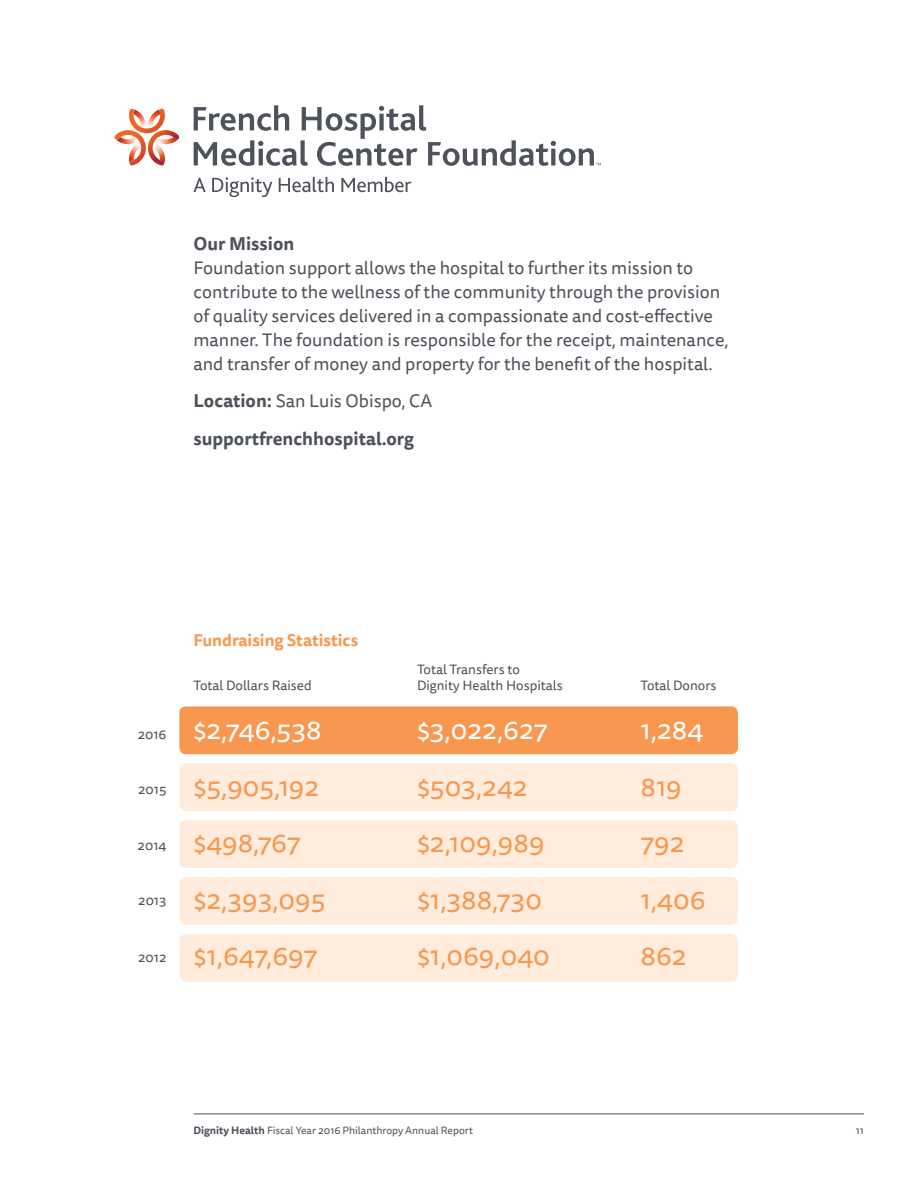
<style>
.page{position:relative;width:918px;height:1188px;background:#fff}
.page>*{position:absolute;margin:0;border:0;box-sizing:border-box;transform-origin:0 0}
.t1{font:27px "Tisa Sans Pro";color:#f89850}
.t2{font:27px "Tisa Sans Pro";color:#fff}
.t3{font:18px/24px "Tisa Sans Pro";color:#4d525a}
.t4{font:700 18px/37.5px "Tisa Sans Pro";color:#4d525a}
.t5{font:700 16.5px "Tisa Sans Pro";color:#f89850}
.t6{font:13.5px "Tisa Sans Pro";color:#4d525a}
.t7{font:10.5px "Tisa Sans Pro";color:#4d525a}
.s1{font-weight:400}
.s2{font-weight:700}
</style>
<div class="page">
<hr style="left:194px;top:1114px;width:670px;height:1px;background:#4d525a">
<div style="left:179px;top:763px;width:559px;height:48px;background:#ffecdd;border-radius:7px"></div>
<div style="left:179px;top:706px;width:559px;height:48px;background:#f89850;border-radius:7px"></div>
<div style="left:179px;top:820px;width:559px;height:48px;background:#ffecdd;border-radius:7px"></div>
<div style="left:179px;top:877px;width:559px;height:48px;background:#ffecdd;border-radius:7px"></div>
<div style="left:179px;top:934px;width:559px;height:48px;background:#ffecdd;border-radius:7px"></div>
<svg style="left:194px;top:105px;width:407px;height:61px"></svg>
<svg style="left:193px;top:178px;width:13px;height:14px"></svg>
<svg style="left:212px;top:177px;width:60px;height:20px"></svg>
<svg style="left:279px;top:177px;width:55px;height:15px"></svg>
<svg style="left:341px;top:177px;width:70px;height:15px"></svg>
<svg style="left:114px;top:109px;width:66px;height:57px"></svg>
<img style="left:155px;top:140px;width:22px;height:4px">
<img style="left:155px;top:137px;width:22px;height:3px">
<p class="t4" style="left:194px;top:225px;width:102px">Our Mission</p>
<p class="t3" style="left:194px;top:256px;width:537px">Foundation support allows the hospital to further its mission to contribute to the wellness of the community through the provision of quality services delivered in a compassionate and cost-effective manner. The foundation is responsible for the receipt, maintenance, and transfer of money and property for the benefit of the hospital.</p>
<p class="t4" style="left:194px;top:382px;width:240px">Location: <span class="s1">San Luis Obispo, CA </span>supportfrenchhospital.org</p>
<p class="t6" style="left:138px;top:725px;width:30px">2016</p>
<p class="t6" style="left:138px;top:780px;width:30px">2015</p>
<p class="t6" style="left:138px;top:836px;width:30px">2014</p>
<p class="t6" style="left:138px;top:891px;width:30px">2013</p>
<p class="t6" style="left:138px;top:948px;width:30px">2012</p>
<p class="t5" style="left:194px;top:628px;width:166px">Fundraising Statistics</p>
<p class="t6" style="left:417px;top:660px;width:104px">Total Transfers to</p>
<p class="t6" style="left:194px;top:676px;width:120px">Total Dollars Raised</p>
<p class="t6" style="left:417px;top:676px;width:147px">Dignity Health Hospitals</p>
<p class="t6" style="left:641px;top:676px;width:78px">Total Donors</p>
<h1 class="t2" style="left:194px;top:712px;width:130px">$2,746,538</h1>
<h1 class="t2" style="left:417px;top:712px;width:132px">$3,022,627</h1>
<h1 class="t2" style="left:641px;top:712px;width:64px">1,284</h1>
<h1 class="t1" style="left:194px;top:768px;width:127px">$5,905,192</h1>
<h1 class="t1" style="left:417px;top:768px;width:112px">$503,242</h1>
<h1 class="t1" style="left:641px;top:768px;width:43px">819</h1>
<h1 class="t1" style="left:194px;top:825px;width:109px">$498,767</h1>
<h1 class="t1" style="left:417px;top:825px;width:129px">$2,109,989</h1>
<h1 class="t1" style="left:641px;top:825px;width:46px">792</h1>
<h1 class="t1" style="left:194px;top:881px;width:134px">$2,393,095</h1>
<h1 class="t1" style="left:417px;top:881px;width:126px">$1,388,730</h1>
<h1 class="t1" style="left:641px;top:881px;width:66px">1,406</h1>
<h1 class="t1" style="left:194px;top:938px;width:125px">$1,647,697</h1>
<h1 class="t1" style="left:417px;top:938px;width:134px">$1,069,040</h1>
<h1 class="t1" style="left:641px;top:938px;width:48px">862</h1>
<p class="t7" style="left:194px;top:1123px;width:281px"><span class="s2">Dignity Health</span> Fiscal Year 2016 Philanthropy Annual Report</p>
<p class="t7" style="left:856px;top:1123px;width:10px">11</p>
</div>
